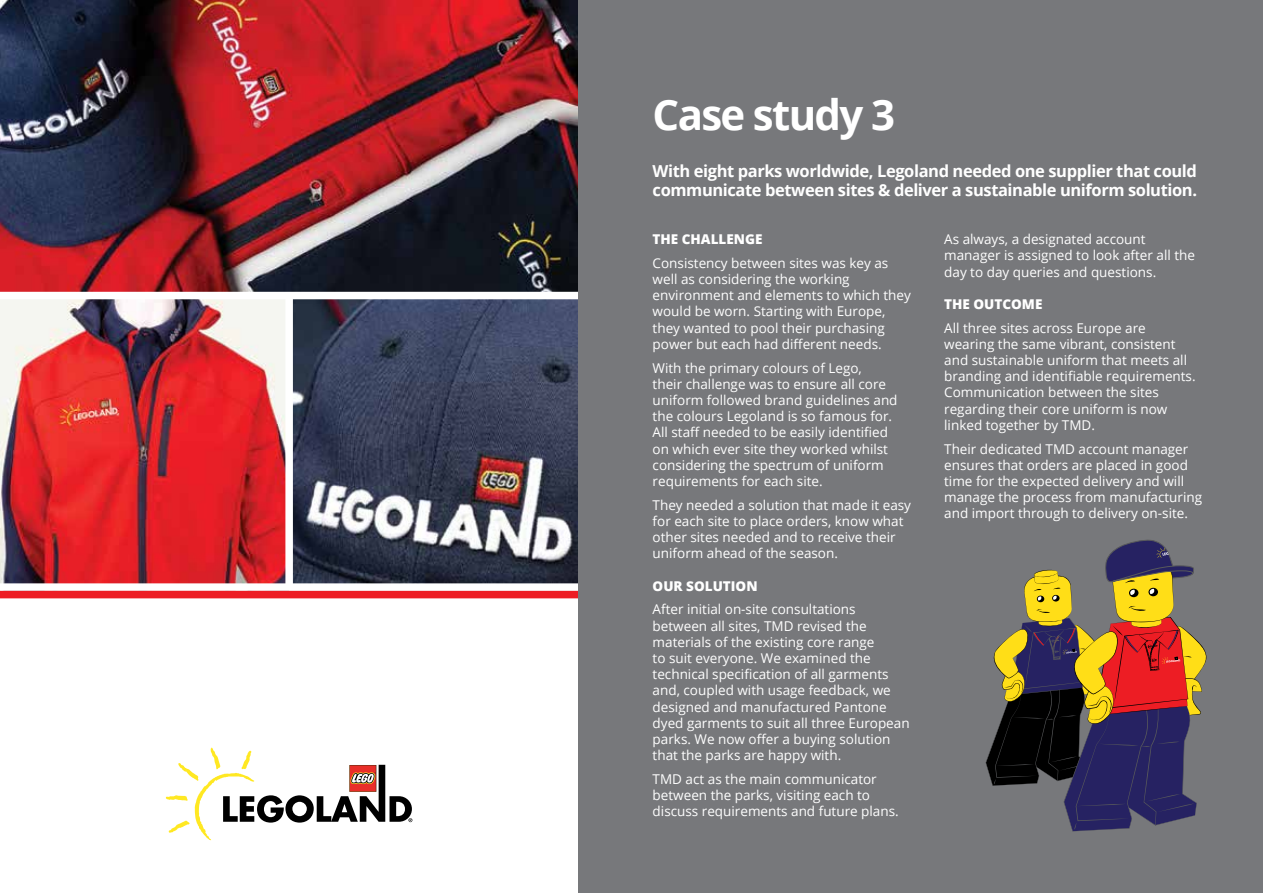
<style>
.page{position:relative;width:1263px;height:893px;background:#fff}
.page>*{position:absolute;margin:0;border:0;box-sizing:border-box;transform-origin:0 0}
.t1{font:700 42px "Open Sans";letter-spacing:-.04em;color:#fff}
.t2{font:700 16.5px/19.8px "Open Sans";letter-spacing:-.025em;color:#fff}
.t3{font:13.5px/16.2px "Open Sans";color:#fff}
.t4{font:800 13.5px "Open Sans";color:#fff}
</style>
<div class="page">
<img style="left:293px;top:299px;width:285px;height:284px">
<img style="left:0;top:299px;width:285px;height:284px">
<img style="left:0;top:0;width:578px;height:292px">
<svg style="left:166px;top:748px;width:246px;height:92px"></svg>
<div style="left:0;top:591px;width:591px;height:7px;background:#ed1d24"></div>
<div style="left:578px;top:0;width:685px;height:893px;background:#77787b"></div>
<svg style="left:985px;top:539px;width:222px;height:292px"></svg>
<h1 class="t1" style="left:653px;top:86px;width:244px">Case study 3</h1>
<p class="t2" style="left:653px;top:160px;width:546px">With eight parks worldwide, Legoland needed one supplier that could communicate between sites &amp; deliver a sustainable uniform solution.</p>
<p class="t4" style="left:653px;top:229px;width:111px">THE CHALLENGE</p>
<p class="t3" style="left:653px;top:254px;width:260px">Consistency between sites was key as well as considering the working environment and elements to which they would be worn. Starting with Europe, they wanted to pool their purchasing power but each had different needs.</p>
<p class="t3" style="left:653px;top:359px;width:246px">With the primary colours of Lego,<br>their challenge was to ensure all core uniform followed brand guidelines and the colours Legoland is so famous for.<br>All staff needed to be easily identified on which ever site they worked whilst considering the spectrum of uniform requirements for each site.</p>
<p class="t3" style="left:653px;top:496px;width:260px">They needed a solution that made it easy for each site to place orders, know what other sites needed and to receive their uniform ahead of the season.</p>
<p class="t4" style="left:653px;top:575px;width:106px">OUR SOLUTION</p>
<p class="t3" style="left:653px;top:601px;width:258px">After initial on-site consultations between all sites, TMD revised the materials of the existing core range<br>to suit everyone. We examined the technical specification of all garments and, coupled with usage feedback, we designed and manufactured Pantone dyed garments to suit all three European parks. We now offer a buying solution that the parks are happy with.</p>
<p class="t3" style="left:653px;top:770px;width:248px">TMD act as the main communicator between the parks, visiting each to discuss requirements and future plans.</p>
<p class="t3" style="left:944px;top:231px;width:252px">As always, a designated account manager is assigned to look after all the day to day queries and questions.</p>
<p class="t4" style="left:944px;top:294px;width:100px">THE OUTCOME</p>
<p class="t3" style="left:944px;top:319px;width:253px">All three sites across Europe are wearing the same vibrant, consistent and sustainable uniform that meets all branding and identifiable requirements.<br>Communication between the sites regarding their core uniform is now linked together by TMD.</p>
<p class="t3" style="left:944px;top:440px;width:259px">Their dedicated TMD account manager ensures that orders are placed in good time for the expected delivery and will manage the process from manufacturing and import through to delivery on-site.</p>
</div>
